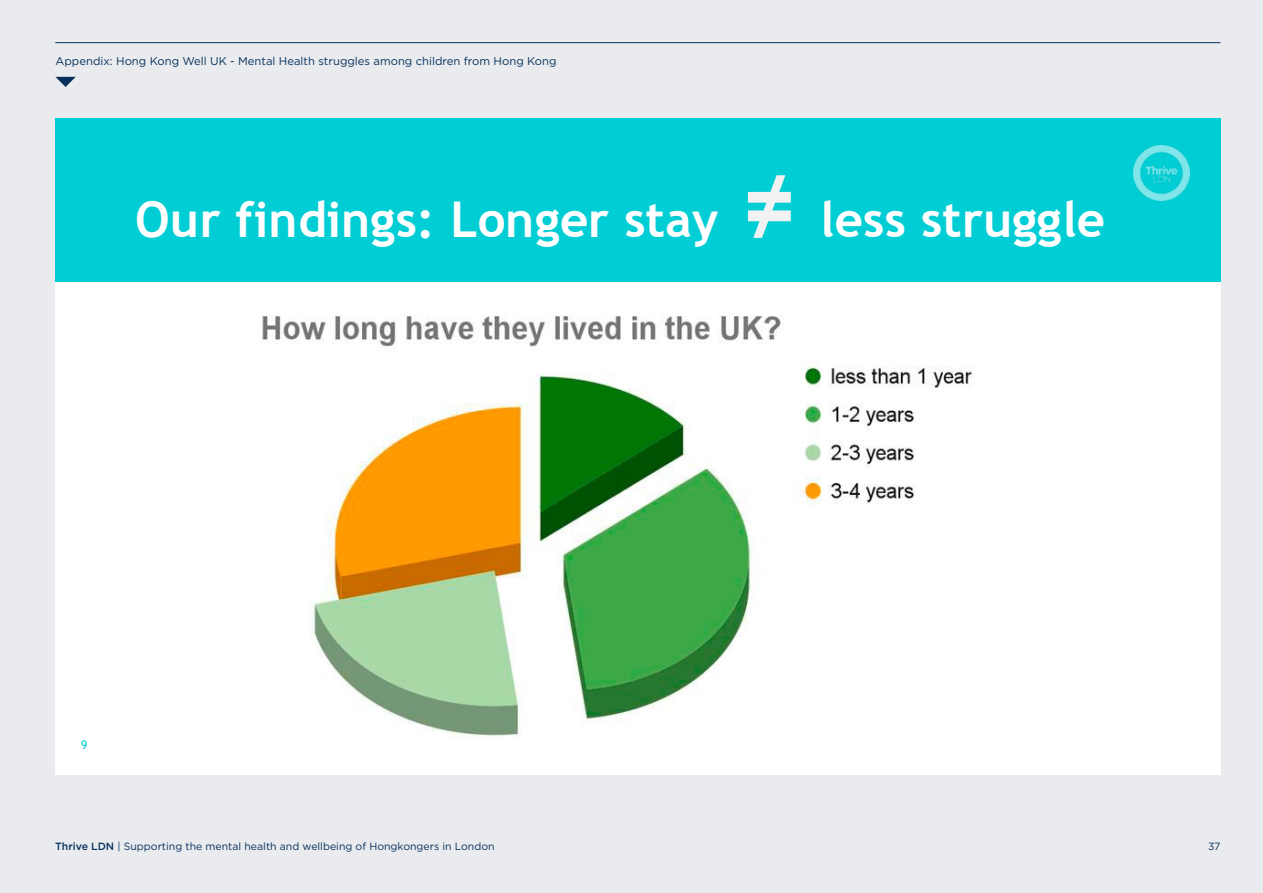
<style>
.page{position:relative;width:1263px;height:893px;background:#e9ebef}
.page>*{position:absolute;margin:0;border:0;box-sizing:border-box;transform-origin:0 0}
.t1{font:700 49.2px "Trebuchet MS";color:#fff}
.t2{font:11.85px "Trebuchet MS";color:#00cdd4}
.t3{font:11.25px "Gotham";color:#07315b}
.t4{font:10.5px "Gotham";color:#07315b}
.s1{font-family:"Arial";font-size:85.65px;color:#f2f2f2}
.s2{font-weight:500}
</style>
<div class="page">
<svg style="left:55px;top:77px;width:21px;height:10px"></svg>
<hr style="left:55px;top:42px;width:1165px;height:1px;background:#07315b">
<div style="left:55px;top:119px;width:1165px;height:655px;background:#fff"></div>
<div style="left:55px;top:119px;width:1165px;height:163px;background:#00cdd4"></div>
<img style="left:1133px;top:145px;width:56px;height:56px">
<img style="left:262px;top:315px;width:712px;height:421px">
<p class="t3" style="left:56px;top:54px;width:502px">Appendix: Hong Kong Well UK - Mental Health struggles among children from Hong Kong</p>
<h1 class="t1" style="left:135px;top:189px;width:971px">Our findings: Longer stay <span class="s1">≠</span> less struggle</h1>
<p class="t2" style="left:81px;top:738px;width:8px">9</p>
<p class="t4" style="left:55px;top:840px;width:441px"><span class="s2">Thrive LDN</span> | Supporting the mental health and wellbeing of Hongkongers in London</p>
<p class="t4" style="left:1208px;top:840px;width:14px">37</p>
</div>
